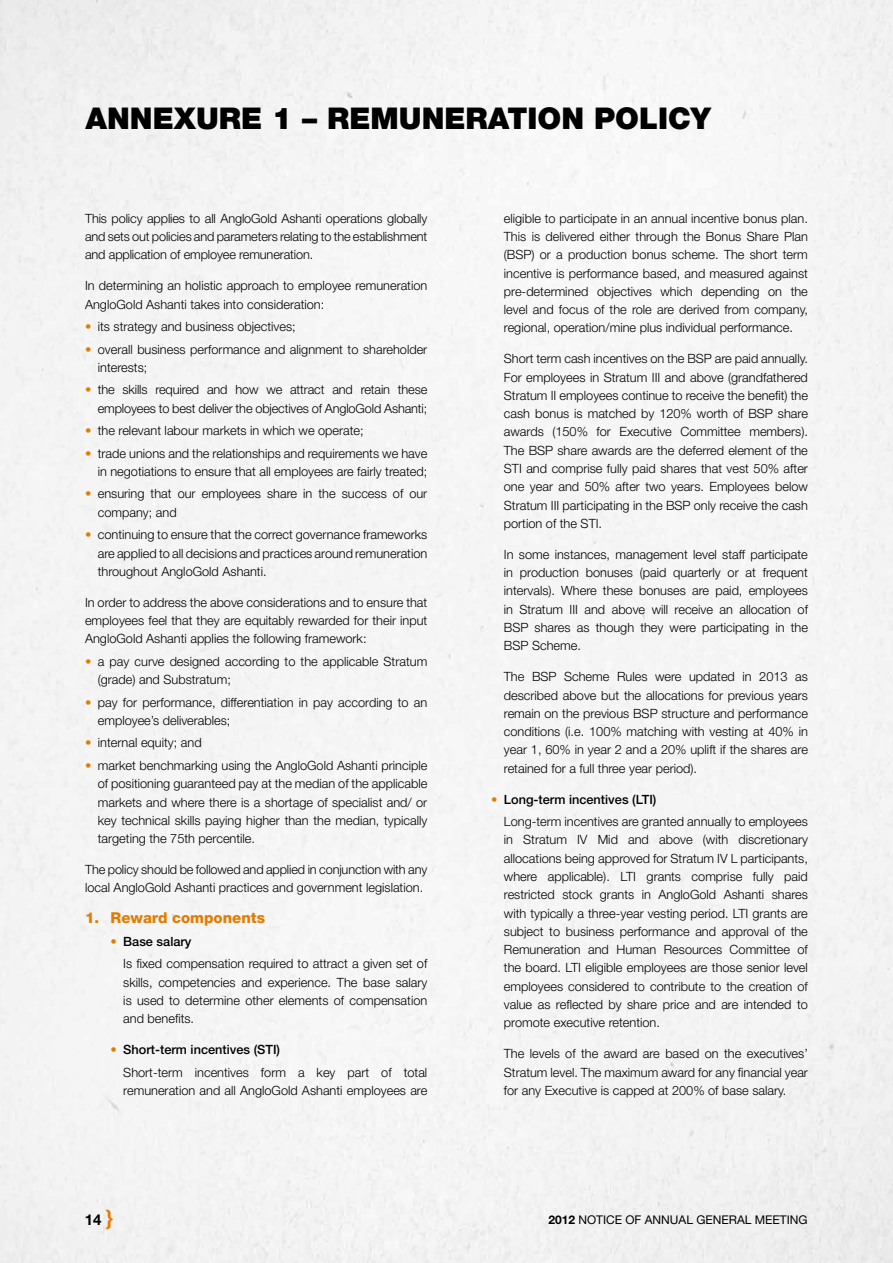
<style>
.page{position:relative;width:893px;height:1263px;background:#fff}
.page>*{position:absolute;margin:0;border:0;box-sizing:border-box;transform-origin:0 0}
.t1{font:900 30px "Helvetica Neue";color:#000}
.t2{font:800 15px "Helvetica Neue";color:#e27c00}
.t3{font:700 15px "Helvetica Neue";color:#000}
.t4{font:300 12.75px/18.3px "Helvetica Neue";color:#000;text-align:justify}
.t5{font:12px "Helvetica Neue";color:#000}
.s1{color:#e27c00}
.s2{font-weight:500;color:#e27c00}
.s3{font-weight:500}
.s4{font-family:"Helvetica";font-size:21px;color:#e27c00}
.s5{font-weight:700}
</style>
<div class="page">
<h1 class="t1" style="left:85px;top:101px;width:627px">ANNEXURE 1 – REMUNERATION POLICY</h1>
<p class="t4" style="left:85px;top:209px;width:344px">This policy applies to all AngloGold Ashanti operations globally and sets out policies and parameters relating to the establishment and application of employee remuneration.</p>
<p class="t4" style="left:85px;top:276px;width:344px">In determining an holistic approach to employee remuneration<br>AngloGold Ashanti takes into consideration:</p>
<p class="t4" style="left:85px;top:317px;width:212px"><span class="s1">•</span> its strategy and business objectives;</p>
<p class="t4" style="left:98px;top:340px;width:331px;text-indent:-13px"><span class="s1">•</span> overall business performance and alignment to shareholder interests;</p>
<p class="t4" style="left:85px;top:380px;width:344px;text-align:right"><span class="s1">•</span> the skills required and how we attract and retain these employees to best deliver the objectives of AngloGold Ashanti;</p>
<p class="t4" style="left:85px;top:421px;width:280px"><span class="s1">•</span> the relevant labour markets in which we operate;</p>
<p class="t4" style="left:85px;top:444px;width:344px;text-align:right"><span class="s1">•</span> trade unions and the relationships and requirements we have in negotiations to ensure that all employees are fairly treated;</p>
<p class="t4" style="left:98px;top:484px;width:331px;text-indent:-13px"><span class="s1">•</span> ensuring that our employees share in the success of our company; and</p>
<p class="t4" style="left:98px;top:525px;width:331px;text-indent:-13px"><span class="s1">•</span> continuing to ensure that the correct governance frameworks are applied to all decisions and practices around remuneration throughout AngloGold Ashanti.</p>
<p class="t4" style="left:85px;top:593px;width:344px">In order to address the above considerations and to ensure that employees feel that they are equitably rewarded for their input AngloGold Ashanti applies the following framework:</p>
<p class="t4" style="left:98px;top:652px;width:331px;text-indent:-13px"><span class="s1">•</span> a pay curve designed according to the applicable Stratum (grade) and Substratum;</p>
<p class="t4" style="left:98px;top:693px;width:331px;text-indent:-13px"><span class="s1">•</span> pay for performance, differentiation in pay according to an employee’s deliverables;</p>
<p class="t4" style="left:85px;top:733px;width:118px"><span class="s1">•</span> internal equity; and</p>
<p class="t4" style="left:98px;top:756px;width:331px;text-indent:-13px"><span class="s1">•</span> market benchmarking using the AngloGold Ashanti principle of positioning guaranteed pay at the median of the applicable markets and where there is a shortage of specialist and/ or key technical skills paying higher than the median, typically targeting the 75th percentile.</p>
<p class="t4" style="left:85px;top:860px;width:344px">The policy should be followed and applied in conjunction with any local AngloGold Ashanti practices and government legislation.</p>
<p class="t2" style="left:85px;top:909px;width:182px">1. Reward components</p>
<p class="t4" style="left:123px;top:930px;width:306px;line-height:22.5px;text-indent:-13px"><span class="s2">•</span> <span class="s3">Base salary<br></span>Is fixed compensation required to attract a given set of</p>
<p class="t4" style="left:123px;top:973px;width:306px">skills, competencies and experience. The base salary is used to determine other elements of compensation and benefits.</p>
<p class="t4" style="left:123px;top:1038px;width:306px;line-height:22.5px;text-indent:-13px"><span class="s1">•</span> <span class="s3">Short-term incentives (STI)<br></span>Short-term incentives form a key part of total</p>
<p class="t4" style="left:123px;top:1081px;width:306px">remuneration and all AngloGold Ashanti employees are</p>
<p class="t4" style="left:504px;top:209px;width:306px">eligible to participate in an annual incentive bonus plan.<br>This is delivered either through the Bonus Share Plan (BSP) or a production bonus scheme. The short term incentive is performance based, and measured against pre-determined objectives which depending on the level and focus of the role are derived from company, regional, operation/mine plus individual performance.</p>
<p class="t4" style="left:504px;top:349px;width:306px">Short term cash incentives on the BSP are paid annually.<br>For employees in Stratum III and above (grandfathered Stratum II employees continue to receive the benefit) the cash bonus is matched by 120% worth of BSP share awards (150% for Executive Committee members).<br>The BSP share awards are the deferred element of the STI and comprise fully paid shares that vest 50% after one year and 50% after two years. Employees below Stratum III participating in the BSP only receive the cash portion of the STI.</p>
<p class="t4" style="left:504px;top:545px;width:306px">In some instances, management level staff participate in production bonuses (paid quarterly or at frequent intervals). Where these bonuses are paid, employees in Stratum III and above will receive an allocation of BSP shares as though they were participating in the BSP Scheme.</p>
<p class="t4" style="left:504px;top:667px;width:306px">The BSP Scheme Rules were updated in 2013 as described above but the allocations for previous years remain on the previous BSP structure and performance conditions (i.e. 100% matching with vesting at 40% in year 1, 60% in year 2 and a 20% uplift if the shares are retained for a full three year period).</p>
<p class="t4" style="left:504px;top:788px;width:306px;line-height:22.5px;text-indent:-13px"><span class="s1">•</span> <span class="s3">Long-term incentives (LTI)<br></span>Long-term incentives are granted annually to employees</p>
<p class="t4" style="left:504px;top:830px;width:306px">in Stratum IV Mid and above (with discretionary allocations being approved for Stratum IV L participants, where applicable). LTI grants comprise fully paid restricted stock grants in AngloGold Ashanti shares with typically a three-year vesting period. LTI grants are subject to business performance and approval of the Remuneration and Human Resources Committee of the board. LTI eligible employees are those senior level employees considered to contribute to the creation of value as reflected by share price and are intended to promote executive retention.</p>
<p class="t4" style="left:504px;top:1044px;width:306px">The levels of the award are based on the executives’ Stratum level. The maximum award for any financial year for any Executive is capped at 200% of base salary.</p>
<p class="t3" style="left:85px;top:1211px;width:31px">14 <span class="s4">}</span></p>
<p class="t5" style="left:548px;top:1212px;width:261px"><span class="s5">2012</span> NOTICE OF ANNUAL GENERAL MEETING</p>
</div>
